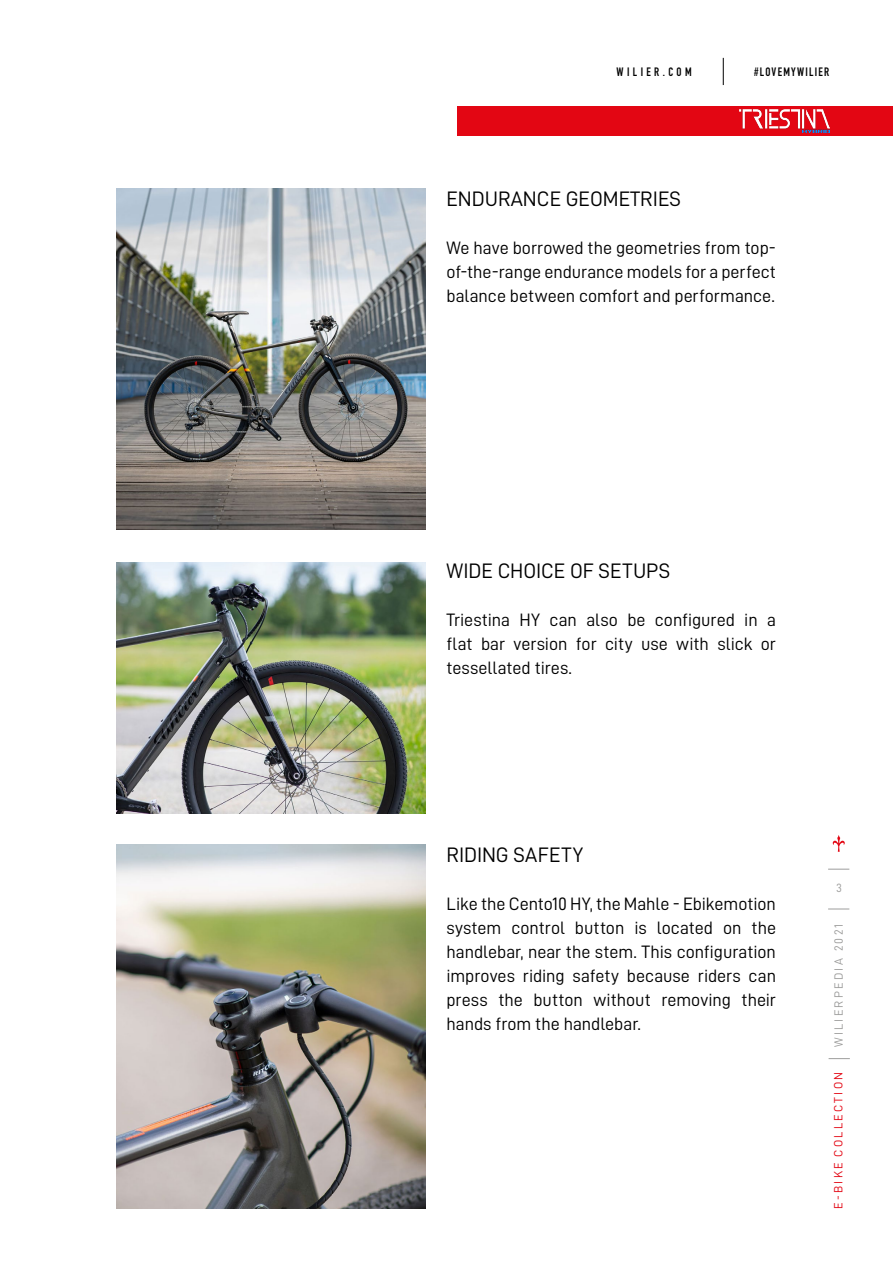
<style>
.page{position:relative;width:893px;height:1263px;background:#fff}
.page>*{position:absolute;margin:0;border:0;box-sizing:border-box;transform-origin:0 0}
.t1{font:21px "D DIN";color:#000}
.t2{font:18px/24px "D DIN";color:#000;text-align:justify}
.t3{font:12px "D DIN";letter-spacing:.19em;color:#9d9d9c}
.t4{font:12px "D DIN";letter-spacing:.19em;color:#e30613}
.t5{font:12px "DIN Engschrift Std";letter-spacing:.105em;color:#000}
.t6{font:12px "DIN Engschrift Std";letter-spacing:.285em;color:#000}
</style>
<div class="page">
<div style="left:457px;top:106px;width:436px;height:30px;background:#e30613"></div>
<svg style="left:723px;top:58px;width:1px;height:27px"></svg>
<svg style="left:829px;top:1058px;width:21px;height:1px"></svg>
<svg style="left:828px;top:909px;width:21px;height:1px"></svg>
<svg style="left:828px;top:869px;width:21px;height:1px"></svg>
<svg style="left:832px;top:835px;width:13px;height:17px"></svg>
<img style="left:739px;top:110px;width:90px;height:23px">
<img style="left:117px;top:188px;width:308px;height:341px">
<img style="left:117px;top:562px;width:308px;height:251px">
<img style="left:117px;top:845px;width:308px;height:364px">
<p class="t6" style="left:617px;top:64px;width:77px">WILIER.COM</p>
<p class="t5" style="left:754px;top:64px;width:77px">#LOVEMYWILIER</p>
<p class="t1" style="left:446px;top:187px;width:236px">ENDURANCE GEOMETRIES</p>
<p class="t2" style="left:446px;top:235px;width:331px">We have borrowed the geometries from top&shy;of-the-range endurance models for a perfect balance between comfort and performance.</p>
<p class="t1" style="left:446px;top:559px;width:225px">WIDE CHOICE OF SETUPS</p>
<p class="t2" style="left:446px;top:607px;width:331px">Triestina HY can also be configured in a flat bar version for city use with slick or tessellated tires.</p>
<p class="t1" style="left:446px;top:843px;width:138px">RIDING SAFETY</p>
<p class="t2" style="left:446px;top:892px;width:331px">Like the Cento10 HY, the Mahle - Ebikemotion system control button is located on the handlebar, near the stem. This configuration improves riding safety because riders can press the button without removing their hands from the handlebar.</p>
<p class="t3" style="left:836px;top:881px;width:7px">3</p>
<p class="t3" style="left:832px;top:1047px;width:125px;rotate:-90deg">WILIERPEDIA 2021</p>
<p class="t4" style="left:832px;top:1209px;width:139px;rotate:-90deg">E-BIKE COLLECTION</p>
</div>
